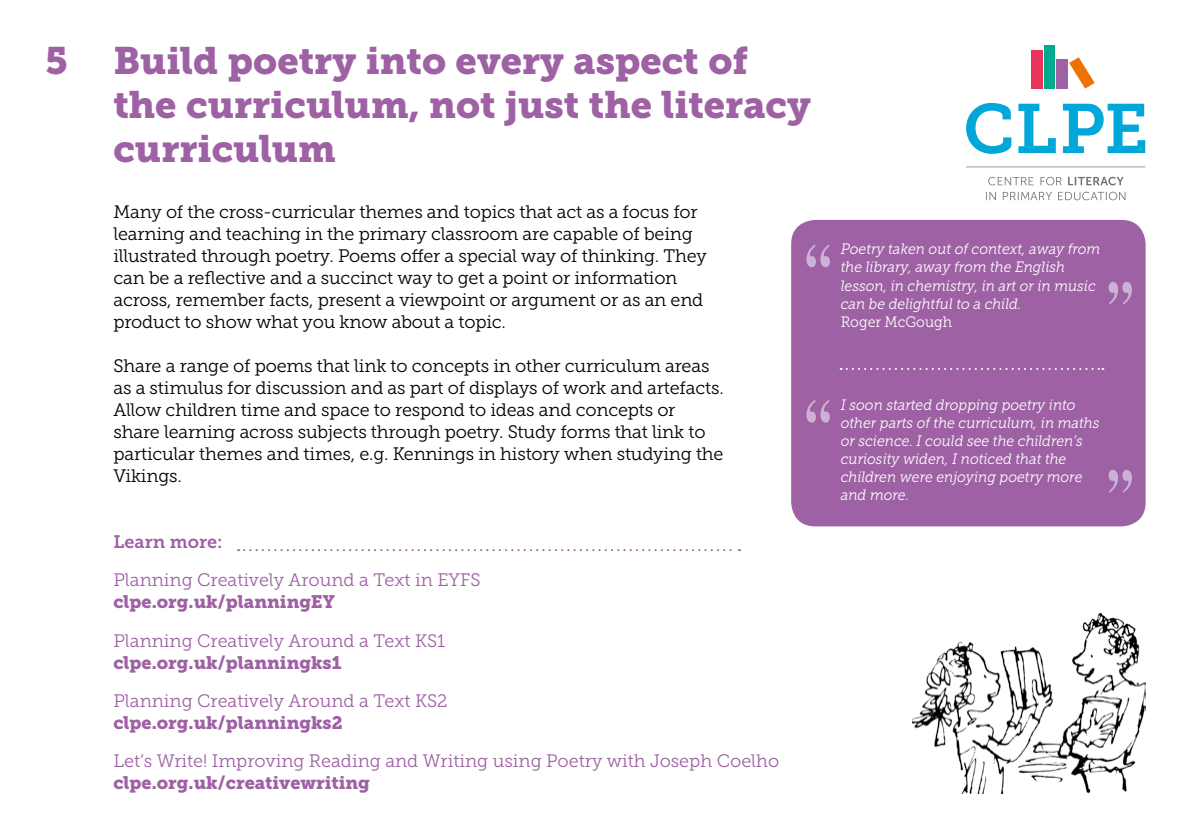
<style>
.page{position:relative;width:1191px;height:840px;background:#fff}
.page>*{position:absolute;margin:0;border:0;box-sizing:border-box;transform-origin:0 0}
.t1{font:700 68px "Times";color:#ccb1d6;scale:.76 1}
.t2{font:38px/44px "Museo Slab 900";color:#9e61a4}
.t3{font:18px/22px "Museo Slab 300";letter-spacing:-.01em;color:#000}
.t4{font:18px "Museo Slab 300";color:#9e61a4}
.t5{font:18px "Museo Slab 900";color:#9e61a4}
.t6{font:18px "Museo Slab 700";color:#9e61a4}
.t7{font:italic 15px/18px "Museo Slab 300";color:#fff;scale:.94 1}
.t8{font:15px "Museo Slab 300";color:#fff;scale:.94 1}
</style>
<div class="page">
<img style="left:912px;top:613px;width:233px;height:179px">
<div style="left:1031px;top:50px;width:11px;height:38px;background:#e83458"></div>
<div style="left:1044px;top:45px;width:10px;height:43px;background:#00aa8d"></div>
<div style="left:1056px;top:59px;width:11px;height:29px;background:#9e61a4"></div>
<svg style="left:1069px;top:57px;width:25px;height:31px"></svg>
<svg style="left:966px;top:103px;width:179px;height:51px"></svg>
<svg style="left:986px;top:192px;width:139px;height:8px"></svg>
<svg style="left:988px;top:177px;width:135px;height:8px"></svg>
<hr style="left:966px;top:166px;width:179px;height:1px;background:#a09d9c">
<div style="left:791px;top:220px;width:354px;height:306px;background:#9e61a4;border-radius:24px"></div>
<svg style="left:840px;top:368px;width:263px;height:2px"></svg>
<svg style="left:238px;top:549px;width:502px;height:2px"></svg>
<h2 class="t2" style="left:113px;top:39px;width:699px;text-indent:-68px">5 Build poetry into every aspect of the curriculum, not just the literacy curriculum</h2>
<p class="t3" style="left:113px;top:201px;width:595px">Many of the cross-curricular themes and topics that act as a focus for learning and teaching in the primary classroom are capable of being illustrated through poetry. Poems offer a special way of thinking. They can be a reflective and a succinct way to get a point or information across, remember facts, present a viewpoint or argument or as an end product to show what you know about a topic.</p>
<p class="t3" style="left:113px;top:355px;width:612px">Share a range of poems that link to concepts in other curriculum areas as a stimulus for discussion and as part of displays of work and artefacts.<br>Allow children time and space to respond to ideas and concepts or share learning across subjects through poetry. Study forms that link to particular themes and times, e.g. Kennings in history when studying the Vikings.</p>
<p class="t6" style="left:113px;top:531px;width:111px">Learn more:</p>
<p class="t4" style="left:113px;top:570px;width:369px">Planning Creatively Around a Text in EYFS</p>
<p class="t5" style="left:113px;top:591px;width:223px">clpe.org.uk/planningEY</p>
<p class="t4" style="left:113px;top:630px;width:333px">Planning Creatively Around a Text KS1</p>
<p class="t5" style="left:113px;top:651px;width:229px">clpe.org.uk/planningks1</p>
<p class="t4" style="left:113px;top:690px;width:336px">Planning Creatively Around a Text KS2</p>
<p class="t5" style="left:113px;top:711px;width:231px">clpe.org.uk/planningks2</p>
<p class="t4" style="left:113px;top:750px;width:667px">Let’s Write! Improving Reading and Writing using Poetry with Joseph Coelho</p>
<p class="t5" style="left:113px;top:771px;width:258px">clpe.org.uk/creativewriting</p>
<h1 class="t1" style="left:804px;top:203px;width:36px">“</h1>
<p class="t7" style="left:840px;top:240px;width:278px">Poetry taken out of context, away from the library, away from the English lesson, in chemistry, in art or in music can be delightful to a child.</p>
<p class="t8" style="left:840px;top:313px;width:120px">Roger McGough</p>
<h1 class="t1" style="left:1107px;top:240px;width:35px">”</h1>
<h1 class="t1" style="left:804px;top:358px;width:36px">“</h1>
<p class="t7" style="left:840px;top:395px;width:277px">I soon started dropping poetry into other parts of the curriculum, in maths or science. I could see the children’s curiosity widen, I noticed that the children were enjoying poetry more and more.</p>
<h1 class="t1" style="left:1107px;top:428px;width:35px">”</h1>
</div>
